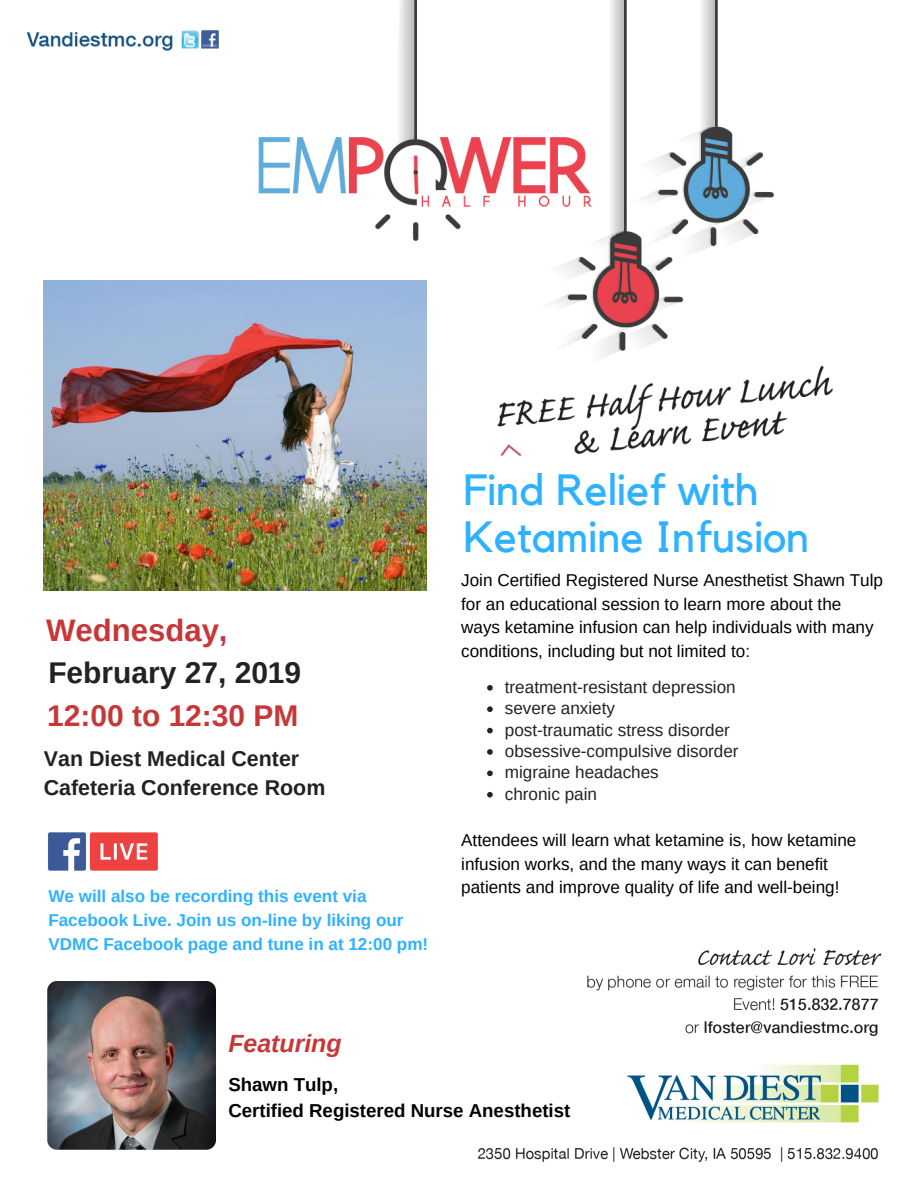
<style>
.page{position:relative;width:918px;height:1188px;background:#fff}
.page>*{position:absolute;margin:0;border:0;box-sizing:border-box;transform-origin:0 0}
.t1{font:43.65px/47.2px "Kollektif";color:#2eb2ff}
.t2{font:700 31.2px "Arimo";color:#c73737}
.t3{font:700 30px "Arimo";color:#222}
.t4{font:700 30px "Arimo";color:#c73737}
.t5{font:italic 700 24.9px "Arimo";color:#c73737}
.t6{font:700 21.45px/29.2px "Arimo";color:#222}
.t7{font:700 18.75px/25.8px "Arimo";color:#000}
.t8{font:17.1px/23.7px "Arimo";color:#000}
.t9{font:17.1px/21.3px "Arimo";color:#222}
.t10{font:700 17.1px/23.7px "Arimo";color:#2eb2ff}
</style>
<div class="page">
<img style="left:26px;top:0;width:807px;height:464px">
<img style="left:478px;top:948px;width:404px;height:214px">
<img style="left:48px;top:832px;width:110px;height:39px">
<img style="left:47px;top:981px;width:169px;height:169px;border-radius:10px">
<svg style="left:487px;top:685px;width:6px;height:6px"></svg>
<svg style="left:487px;top:706px;width:6px;height:6px"></svg>
<svg style="left:487px;top:728px;width:6px;height:5px"></svg>
<svg style="left:487px;top:749px;width:6px;height:6px"></svg>
<svg style="left:487px;top:771px;width:6px;height:5px"></svg>
<svg style="left:487px;top:792px;width:6px;height:6px"></svg>
<img style="left:44px;top:280px;width:382px;height:311px">
<h2 class="t2" style="left:46px;top:613px;width:183px">Wednesday,</h2>
<h3 class="t3" style="left:48px;top:656px;width:254px">February 27, 2019</h3>
<h3 class="t4" style="left:47px;top:698px;width:253px">12:00 to 12:30 PM</h3>
<p class="t6" style="left:44px;top:744px;width:283px">Van Diest Medical Center<br>Cafeteria Conference Room</p>
<p class="t10" style="left:48px;top:884px;width:381px">We will also be recording this event via<br>Facebook Live. Join us on-line by liking our<br>VDMC Facebook page and tune in at 12:00 pm!</p>
<h1 class="t1" style="left:464px;top:468px;width:347px">Find Relief with<br>Ketamine Infusion</h1>
<p class="t8" style="left:461px;top:568px;width:423px">Join Certified Registered Nurse Anesthetist Shawn Tulp for an educational session to learn more about the ways ketamine infusion can help individuals with many conditions, including but not limited to:</p>
<p class="t9" style="left:505px;top:676px;width:235px">treatment-resistant depression severe anxiety<br>post-traumatic stress disorder obsessive-compulsive disorder migraine headaches<br>chronic pain</p>
<p class="t8" style="left:461px;top:828px;width:397px">Attendees will learn what ketamine is, how ketamine infusion works, and the many ways it can benefit patients and improve quality of life and well-being!</p>
<h3 class="t5" style="left:228px;top:1029px;width:115px">Featuring</h3>
<p class="t7" style="left:228px;top:1072px;width:343px">Shawn Tulp,<br>Certified Registered Nurse Anesthetist</p>
</div>
